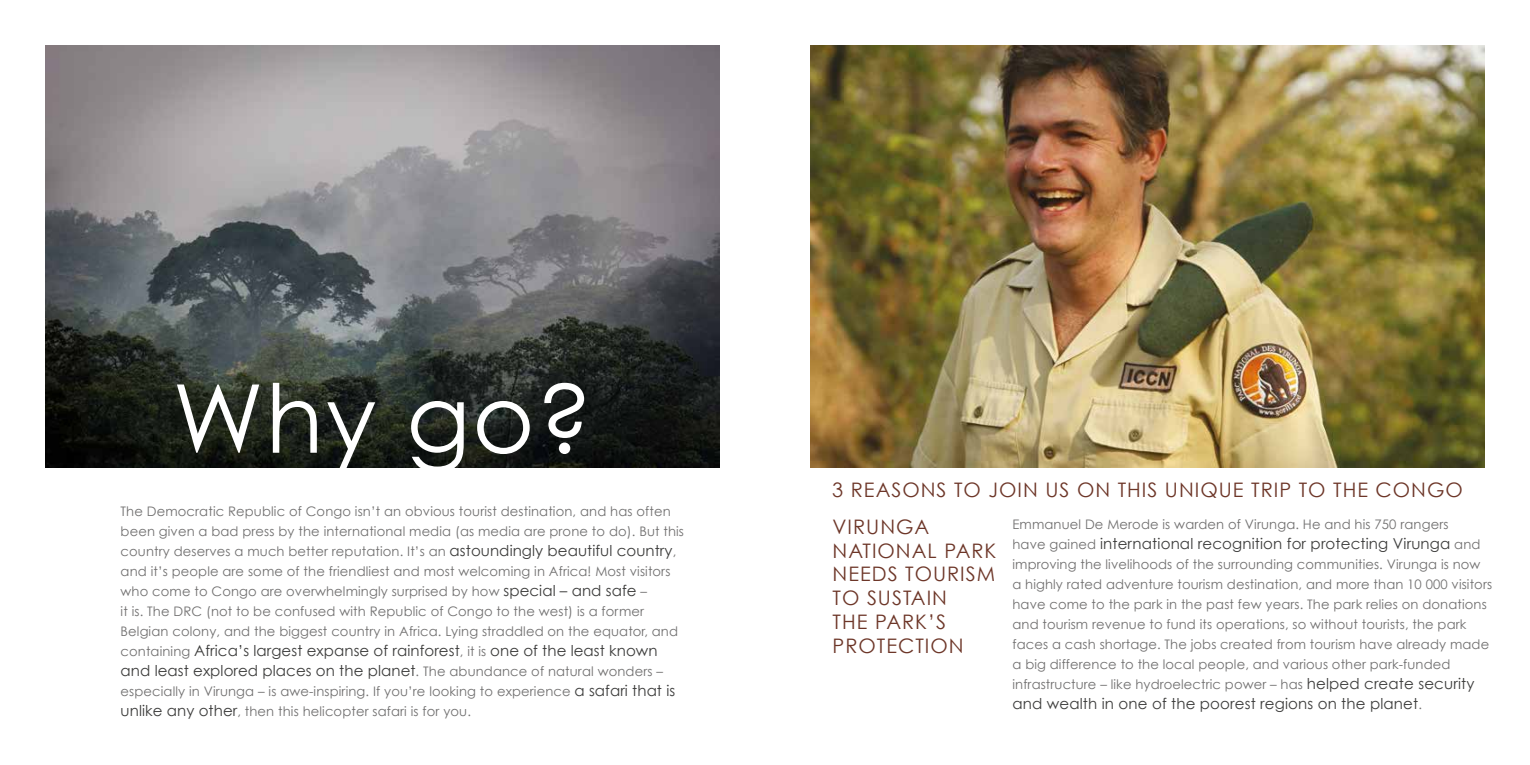
<style>
.page{position:relative;width:1530px;height:765px;background:#fff}
.page>*{position:absolute;margin:0;border:0;box-sizing:border-box;transform-origin:0 0}
.t1{font:95px "Century Gothic";color:#fff}
.t2{font:20px/23.8px "Century Gothic";letter-spacing:.05em;color:#6d3628}
.t3{font:15px/20px "Century Gothic";letter-spacing:.005em;color:#3c3c3b}
.t4{font:13.12px/20px "Century Gothic";letter-spacing:.01em;color:#706f6f}
.s1{font-size:15px;color:#3c3c3b}
.s2{font-size:13.12px;color:#706f6f}
</style>
<div class="page">
<img style="left:810px;top:45px;width:675px;height:422px">
<img style="left:45px;top:45px;width:675px;height:422px">
<h1 class="t1" style="left:172px;top:361px;width:422px">Why go?</h1>
<p class="t4" style="left:121px;top:501px;width:565px">The Democratic Republic of Congo isn’t an obvious tourist destination, and has often been given a bad press by the international media (as media are prone to do). But this country deserves a much better reputation. It’s an <span class="s1">astoundingly beautiful country</span>, and it’s people are some of the friendliest and most welcoming in Africa! Most visitors who come to Congo are overwhelmingly surprised by how <span class="s1">special – and safe</span> –<br>it is. The DRC (not to be confused with Republic of Congo to the west) is a former Belgian colony, and the biggest country in Africa. Lying straddled on the equator, and</p>
<p class="t3" style="left:121px;top:641px;width:544px"><span class="s2">containing</span> Africa’s largest expanse of rainforest<span class="s2">, it is</span> one of the least known and least explored places on the planet<span class="s2">. The abundance of natural wonders –</span></p>
<p class="t4" style="left:121px;top:681px;width:556px">especially in Virunga – is awe-inspiring. If you’re looking to experience <span class="s1">a safari that is unlike any other</span>, then this helicopter safari is for you.</p>
<h2 class="t2" style="left:832px;top:478px;width:632px">3 REASONS TO JOIN US ON THIS UNIQUE TRIP TO THE CONGO</h2>
<p class="t4" style="left:1013px;top:514px;width:438px">Emmanuel De Merode is warden of Virunga. He and his 750 rangers</p>
<p class="t3" style="left:1013px;top:533px;width:470px"><span class="s2">have gained</span> international recognition for protecting Virunga <span class="s2">and</span></p>
<p class="t4" style="left:1013px;top:554px;width:481px">improving the livelihoods of the surrounding communities. Virunga is now a highly rated adventure tourism destination, and more than 10 000 visitors have come to the park in the past few years. The park relies on donations and tourism revenue to fund its operations, so without tourists, the park faces a cash shortage. The jobs created from tourism have already made a big difference to the local people, and various other park-funded infrastructure – like hydroelectric power – has <span class="s1">helped create security</span></p>
<p class="t3" style="left:1012px;top:693px;width:411px">and wealth in one of the poorest regions on the planet<span class="s2">.</span></p>
<h2 class="t2" style="left:833px;top:515px;width:165px">VIRUNGA<br>NATIONAL PARK<br>NEEDS TOURISM<br>TO SUSTAIN<br>THE PARK’S<br>PROTECTION</h2>
</div>
